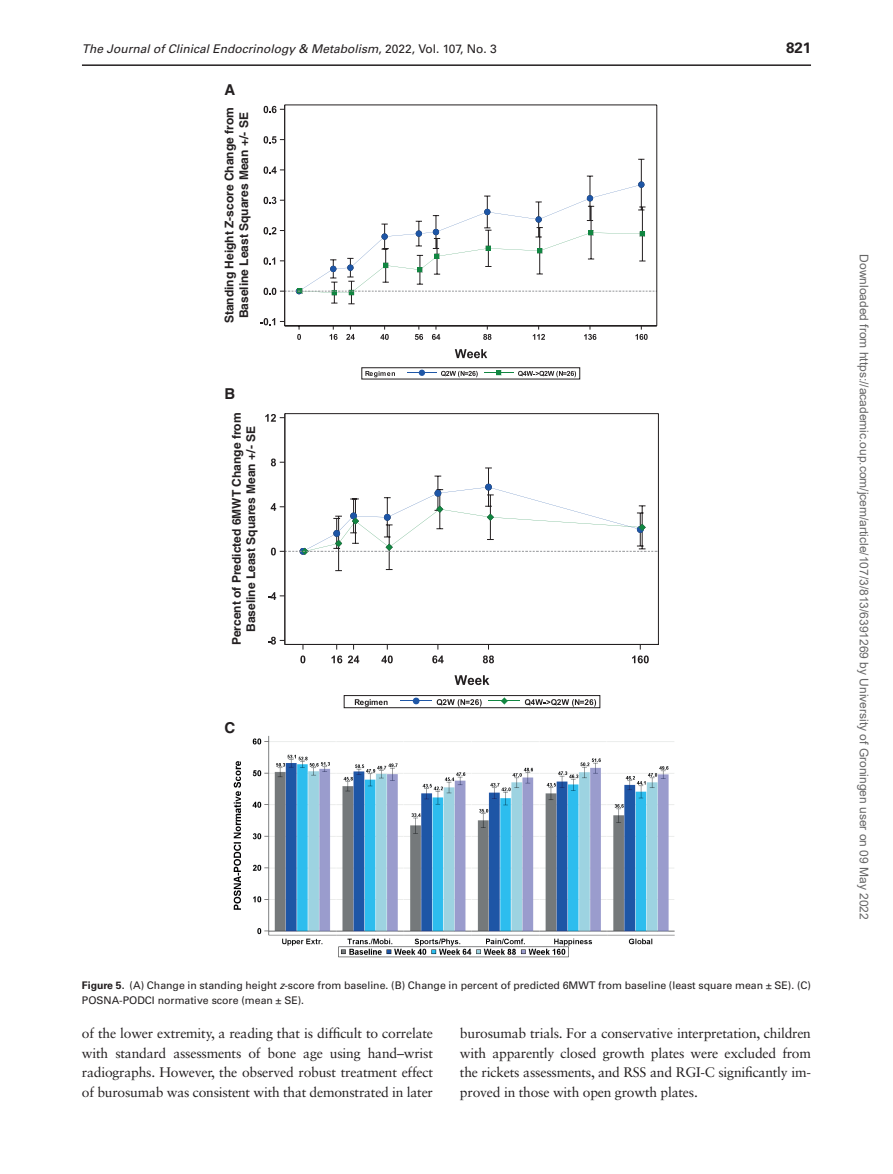
<style>
.page{position:relative;width:893px;height:1174px;background:#fff}
.page>*{position:absolute;margin:0;border:0;box-sizing:border-box;transform-origin:0 0}
.t1{font:700 15px "Univers LT Std";color:#231f20}
.t2{font:700 15px "Helvetica";color:#231f20}
.t3{font:13.8px/19.5px "Sabon LT Std";letter-spacing:-.015em;color:#231f20;text-align:justify}
.t4{font:700 12px/14.4px "Helvetica";color:#231f20;text-align:center}
.t5{font:12px "Arial";color:#666}
.t6{font:italic 12px "Univers LT Std";color:#231f20}
.t7{font:10.5px/15.3px "Univers LT Std";color:#231f20}
.s1{font-style:normal}
.s2{font-weight:700}
.s3{font-style:italic}
</style>
<div class="page">
<hr style="left:82px;top:64px;width:729px;height:2px;background:#231f20">
<hr style="left:656px;top:105px;width:1px;height:221px;background:#231f20">
<hr style="left:285px;top:105px;width:372px;height:1px;background:#231f20">
<hr style="left:285px;top:325px;width:372px;height:1px;background:#231f20">
<svg style="left:297px;top:326px;width:4px;height:14px"></svg>
<svg style="left:330px;top:326px;width:7px;height:14px"></svg>
<svg style="left:346px;top:326px;width:9px;height:14px"></svg>
<svg style="left:380px;top:326px;width:9px;height:14px"></svg>
<svg style="left:415px;top:326px;width:8px;height:14px"></svg>
<svg style="left:432px;top:326px;width:8px;height:14px"></svg>
<svg style="left:483px;top:326px;width:8px;height:14px"></svg>
<svg style="left:533px;top:326px;width:12px;height:14px"></svg>
<svg style="left:584px;top:326px;width:12px;height:14px"></svg>
<svg style="left:635px;top:326px;width:13px;height:14px"></svg>
<svg style="left:455px;top:349px;width:32px;height:9px"></svg>
<hr style="left:284px;top:105px;width:1px;height:221px;background:#231f20">
<svg style="left:261px;top:318px;width:23px;height:7px"></svg>
<svg style="left:264px;top:159px;width:393px;height:145px"></svg>
<svg style="left:264px;top:136px;width:20px;height:7px"></svg>
<svg style="left:264px;top:106px;width:20px;height:7px"></svg>
<div style="left:361px;top:367px;width:219px;height:12px;border:1px solid #231f20"></div>
<svg style="left:484px;top:370px;width:92px;height:7px"></svg>
<svg style="left:407px;top:368px;width:71px;height:9px"></svg>
<svg style="left:365px;top:371px;width:30px;height:6px"></svg>
<hr style="left:658px;top:413px;width:1px;height:231px;background:#231f20">
<hr style="left:285px;top:413px;width:373px;height:1px;background:#231f20">
<hr style="left:285px;top:644px;width:373px;height:1px;background:#231f20">
<svg style="left:300px;top:655px;width:5px;height:8px"></svg>
<svg style="left:331px;top:655px;width:11px;height:8px"></svg>
<svg style="left:348px;top:655px;width:11px;height:8px"></svg>
<svg style="left:381px;top:655px;width:12px;height:8px"></svg>
<svg style="left:432px;top:655px;width:12px;height:8px"></svg>
<svg style="left:483px;top:655px;width:11px;height:8px"></svg>
<svg style="left:632px;top:655px;width:17px;height:8px"></svg>
<svg style="left:454px;top:675px;width:35px;height:10px"></svg>
<hr style="left:284px;top:413px;width:1px;height:231px;background:#231f20">
<svg style="left:268px;top:636px;width:17px;height:8px"></svg>
<svg style="left:268px;top:592px;width:17px;height:8px"></svg>
<svg style="left:271px;top:458px;width:388px;height:113px"></svg>
<svg style="left:265px;top:414px;width:20px;height:8px"></svg>
<div style="left:344px;top:695px;width:256px;height:13px;border:1px solid #231f20"></div>
<svg style="left:525px;top:699px;width:71px;height:7px"></svg>
<hr style="left:489px;top:701px;width:31px;height:1px;background:#118641">
<svg style="left:501px;top:697px;width:7px;height:7px"></svg>
<svg style="left:437px;top:699px;width:45px;height:7px"></svg>
<hr style="left:401px;top:701px;width:31px;height:1px;background:#1e56a6">
<svg style="left:412px;top:696px;width:8px;height:9px"></svg>
<svg style="left:355px;top:699px;width:33px;height:7px"></svg>
<img style="left:233px;top:735px;width:442px;height:223px">
<p class="t6" style="left:82px;top:42px;width:416px">The Journal of Clinical Endocrinology &amp; Metabolism<span class="s1">, 2022, Vol. 107, No. 3</span></p>
<p class="t1" style="left:786px;top:39px;width:27px">821</p>
<p class="t2" style="left:225px;top:81px;width:12px">A</p>
<p class="t4" style="left:222px;top:323px;width:218px;rotate:-90deg">Standing Height Z-score Change from<br>Baseline Least Squares Mean +/- SE</p>
<p class="t2" style="left:225px;top:384px;width:12px">B</p>
<p class="t4" style="left:229px;top:645px;width:234px;rotate:-90deg">Percent of Predicted 6MWT Change from<br>Baseline Least Squares Mean +/- SE</p>
<p class="t2" style="left:225px;top:718px;width:12px">C</p>
<p class="t7" style="left:82px;top:977px;width:731px"><span class="s2">Figure 5.</span> (A) Change in standing height <span class="s3">z</span>-score from baseline. (B) Change in percent of predicted 6MWT from baseline (least square mean ± SE). (C)<br>POSNA-PODCI normative score (mean ± SE).</p>
<p class="t3" style="left:82px;top:1023px;width:353px">of the lower extremity, a reading that is difficult to correlate with standard assessments of bone age using hand–wrist radiographs. However, the observed robust treatment effect of burosumab was consistent with that demonstrated in later</p>
<p class="t3" style="left:460px;top:1023px;width:353px">burosumab trials. For a conservative interpretation, children with apparently closed growth plates were excluded from the rickets assessments, and RSS and RGI-C significantly im&shy;proved in those with open growth plates.</p>
<p class="t5" style="left:868px;top:254px;width:667px;rotate:90deg">Downloaded from https://academic.oup.com/jcem/article/107/3/813/6391269 by University of Groningen user on 09 May 2022</p>
</div>
